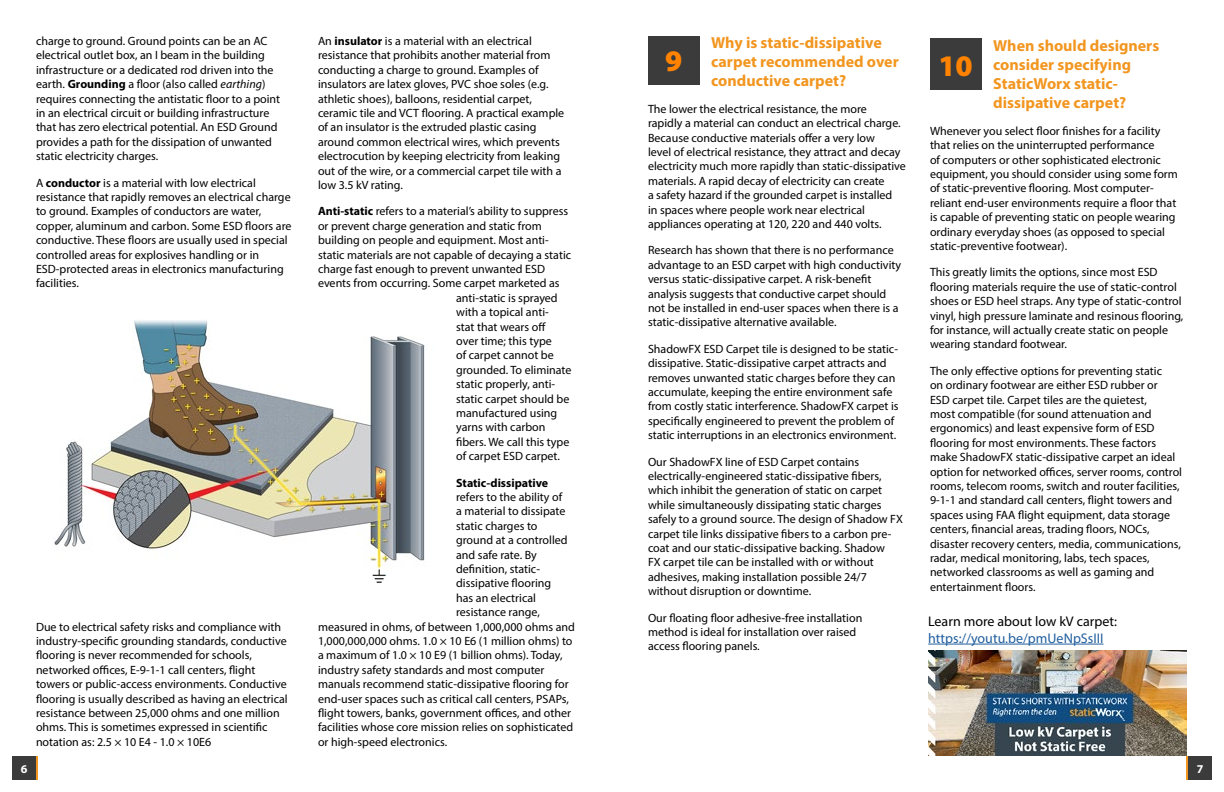
<style>
.page{position:relative;width:1224px;height:792px;background:#fff}
.page>*{position:absolute;margin:0;border:0;box-sizing:border-box;transform-origin:0 0}
.t1{font:900 30px "Myriad Pro";color:#ff8300}
.t2{font:700 16px/19.2px "Myriad Pro";color:#f29620}
.t3{font:14px "Myriad Pro";color:#215e9e}
.t4{font:14px "Myriad Pro";color:#000}
.t5{font:12px/14.4px "Myriad Pro";color:#000}
.t6{font:700 12px "Myriad Pro";color:#000}
.t7{font:700 12px "Myriad Pro";color:#fff}
.s1{font-weight:700}
.s2{font-style:italic}
</style>
<div class="page">
<div style="left:12px;top:756px;width:24px;height:24px;background:#3b3b3b"></div>
<div style="left:1188px;top:756px;width:24px;height:24px;background:#3b3b3b"></div>
<hr style="left:36px;top:756px;width:2px;height:24px;background:#f29620">
<hr style="left:1186px;top:756px;width:2px;height:24px;background:#f29620">
<div style="left:648px;top:36px;width:51px;height:48px;background:#3b3b3b"></div>
<img style="left:54px;top:320px;width:373px;height:263px">
<hr style="left:928px;top:644px;width:175px;height:1px;background:#215e9e">
<img style="left:928px;top:650px;width:258px;height:106px">
<div style="left:930px;top:39px;width:51px;height:51px;background:#3b3b3b"></div>
<p class="t5" style="left:36px;top:34px;width:246px">charge to ground. Ground points can be an AC electrical outlet box, an I beam in the building infrastructure or a dedicated rod driven into the earth. <span class="s1">Grounding</span> a floor (also called <span class="s2">earthing</span>) requires connecting the antistatic floor to a point in an electrical circuit or building infrastructure that has zero electrical potential. An ESD Ground provides a path for the dissipation of unwanted static electricity charges.</p>
<p class="t5" style="left:36px;top:175px;width:257px">A <span class="s1">conductor</span> is a material with low electrical resistance that rapidly removes an electrical charge to ground. Examples of conductors are water, copper, aluminum and carbon. Some ESD floors are conductive. These floors are usually used in special controlled areas for explosives handling or in ESD-protected areas in electronics manufacturing facilities.</p>
<p class="t5" style="left:36px;top:619px;width:253px">Due to electrical safety risks and compliance with industry-specific grounding standards, conductive flooring is never recommended for schools, networked offices, E-9-1-1 call centers, flight towers or public-access environments. Conductive flooring is usually described as having an electrical resistance between 25,000 ohms and one million ohms. This is sometimes expressed in scientific notation as: 2.5 × 10 E4 - 1.0 × 10E6</p>
<p class="t5" style="left:318px;top:34px;width:248px">An <span class="s1">insulator</span> is a material with an electrical resistance that prohibits another material from conducting a charge to ground. Examples of insulators are latex gloves, PVC shoe soles (e.g. athletic shoes), balloons, residential carpet, ceramic tile and VCT flooring. A practical example of an insulator is the extruded plastic casing around common electrical wires, which prevents electrocution by keeping electricity from leaking out of the wire, or a commercial carpet tile with a low 3.5 kV rating.</p>
<p class="t5" style="left:318px;top:204px;width:252px"><span class="s1">Anti-static</span> refers to a material’s ability to suppress</p>
<p class="t5" style="left:318px;top:218px;width:225px">or prevent charge generation and static from</p>
<p class="t5" style="left:318px;top:233px;width:232px">building on people and equipment. Most anti-</p>
<p class="t5" style="left:318px;top:247px;width:255px">static materials are not capable of decaying a static</p>
<p class="t5" style="left:318px;top:262px;width:229px">charge fast enough to prevent unwanted ESD</p>
<p class="t5" style="left:318px;top:276px;width:243px">events from occurring. Some carpet marketed as</p>
<p class="t5" style="left:456px;top:290px;width:103px">anti-static is sprayed</p>
<p class="t5" style="left:456px;top:305px;width:94px">with a topical anti-</p>
<p class="t5" style="left:456px;top:319px;width:91px">stat that wears off</p>
<p class="t5" style="left:456px;top:334px;width:97px">over time; this type</p>
<p class="t5" style="left:456px;top:348px;width:99px">of carpet cannot be</p>
<p class="t5" style="left:456px;top:362px;width:117px">grounded. To eliminate</p>
<p class="t5" style="left:456px;top:377px;width:101px">static properly, anti-</p>
<p class="t5" style="left:456px;top:391px;width:115px">static carpet should be</p>
<p class="t5" style="left:456px;top:406px;width:103px">manufactured using</p>
<p class="t5" style="left:456px;top:420px;width:91px">yarns with carbon</p>
<p class="t5" style="left:456px;top:434px;width:115px">fibers. We call this type</p>
<p class="t5" style="left:456px;top:449px;width:105px">of carpet ESD carpet.</p>
<p class="t6" style="left:456px;top:475px;width:94px">Static-dissipative</p>
<p class="t5" style="left:456px;top:490px;width:108px">refers to the ability of</p>
<p class="t5" style="left:456px;top:504px;width:111px">a material to dissipate</p>
<p class="t5" style="left:456px;top:518px;width:83px">static charges to</p>
<p class="t5" style="left:456px;top:533px;width:113px">ground at a controlled</p>
<p class="t5" style="left:456px;top:547px;width:82px">and safe rate. By</p>
<p class="t5" style="left:456px;top:562px;width:85px">definition, static-</p>
<p class="t5" style="left:456px;top:576px;width:97px">dissipative flooring</p>
<p class="t5" style="left:456px;top:590px;width:81px">has an electrical</p>
<p class="t5" style="left:456px;top:605px;width:85px">resistance range,</p>
<p class="t5" style="left:318px;top:619px;width:259px">measured in ohms, of between 1,000,000 ohms and</p>
<p class="t5" style="left:318px;top:634px;width:256px">1,000,000,000 ohms. 1.0 × 10 E6 (1 million ohms) to</p>
<p class="t5" style="left:318px;top:648px;width:246px">a maximum of 1.0 × 10 E9 (1 billion ohms). Today,</p>
<p class="t5" style="left:318px;top:662px;width:228px">industry safety standards and most computer</p>
<p class="t5" style="left:318px;top:677px;width:252px">manuals recommend static-dissipative flooring for</p>
<p class="t5" style="left:318px;top:691px;width:253px">end-user spaces such as critical call centers, PSAPs,</p>
<p class="t5" style="left:318px;top:706px;width:255px">flight towers, banks, government offices, and other</p>
<p class="t5" style="left:318px;top:720px;width:257px">facilities whose core mission relies on sophisticated</p>
<p class="t5" style="left:318px;top:734px;width:131px">or high-speed electronics.</p>
<h2 class="t2" style="left:711px;top:32px;width:189px">Why is static-dissipative carpet recommended over conductive carpet?</h2>
<p class="t5" style="left:648px;top:101px;width:259px">The lower the electrical resistance, the more<br>rapidly a material can conduct an electrical charge.<br>Because conductive materials offer a very low<br>level of electrical resistance, they attract and decay electricity much more rapidly than static-dissipative materials. A rapid decay of electricity can create<br>a safety hazard if the grounded carpet is installed<br>in spaces where people work near electrical appliances operating at 120, 220 and 440 volts.</p>
<p class="t5" style="left:648px;top:243px;width:255px">Research has shown that there is no performance advantage to an ESD carpet with high conductivity versus static-dissipative carpet. A risk-benefit analysis suggests that conductive carpet should not be installed in end-user spaces when there is a static-dissipative alternative available.</p>
<p class="t5" style="left:648px;top:341px;width:252px">ShadowFX ESD Carpet tile is designed to be static&shy;dissipative. Static-dissipative carpet attracts and removes unwanted static charges before they can accumulate, keeping the entire environment safe from costly static interference. ShadowFX carpet is specifically engineered to prevent the problem of static interruptions in an electronics environment.</p>
<p class="t5" style="left:648px;top:454px;width:256px">Our ShadowFX line of ESD Carpet contains electrically-engineered static-dissipative fibers, which inhibit the generation of static on carpet while simultaneously dissipating static charges safely to a ground source. The design of Shadow FX carpet tile links dissipative fibers to a carbon pre&shy;coat and our static-dissipative backing. Shadow<br>FX carpet tile can be installed with or without adhesives, making installation possible 24/7 without disruption or downtime.</p>
<p class="t5" style="left:648px;top:610px;width:216px">Our floating floor adhesive-free installation method is ideal for installation over raised access flooring panels.</p>
<h1 class="t1" style="left:665px;top:41px;width:19px">9</h1>
<h2 class="t2" style="left:993px;top:35px;width:168px">When should designers consider specifying<br>StaticWorx static&shy;dissipative carpet?</h2>
<p class="t5" style="left:930px;top:123px;width:249px">Whenever you select floor finishes for a facility that relies on the uninterrupted performance<br>of computers or other sophisticated electronic equipment, you should consider using some form of static-preventive flooring. Most computer&shy;reliant end-user environments require a floor that is capable of preventing static on people wearing ordinary everyday shoes (as opposed to special static-preventive footwear).</p>
<p class="t5" style="left:930px;top:265px;width:255px">This greatly limits the options, since most ESD flooring materials require the use of static-control shoes or ESD heel straps. Any type of static-control vinyl, high pressure laminate and resinous flooring, for instance, will actually create static on people wearing standard footwear.</p>
<p class="t5" style="left:930px;top:363px;width:254px">The only effective options for preventing static<br>on ordinary footwear are either ESD rubber or<br>ESD carpet tile. Carpet tiles are the quietest,<br>most compatible (for sound attenuation and ergonomics) and least expensive form of ESD flooring for most environments. These factors make ShadowFX static-dissipative carpet an ideal option for networked offices, server rooms, control rooms, telecom rooms, switch and router facilities, 9-1-1 and standard call centers, flight towers and spaces using FAA flight equipment, data storage centers, financial areas, trading floors, NOCs, disaster recovery centers, media, communications, radar, medical monitoring, labs, tech spaces, networked classrooms as well as gaming and entertainment floors.</p>
<h1 class="t1" style="left:938px;top:45px;width:36px">10</h1>
<p class="t4" style="left:928px;top:613px;width:190px">Learn more about low kV carpet:</p>
<p class="t3" style="left:928px;top:629px;width:177px">https://youtu.be/pmUeNpSsIII</p>
<p class="t7" style="left:21px;top:761px;width:8px">6</p>
<p class="t7" style="left:1197px;top:761px;width:8px">7</p>
</div>
